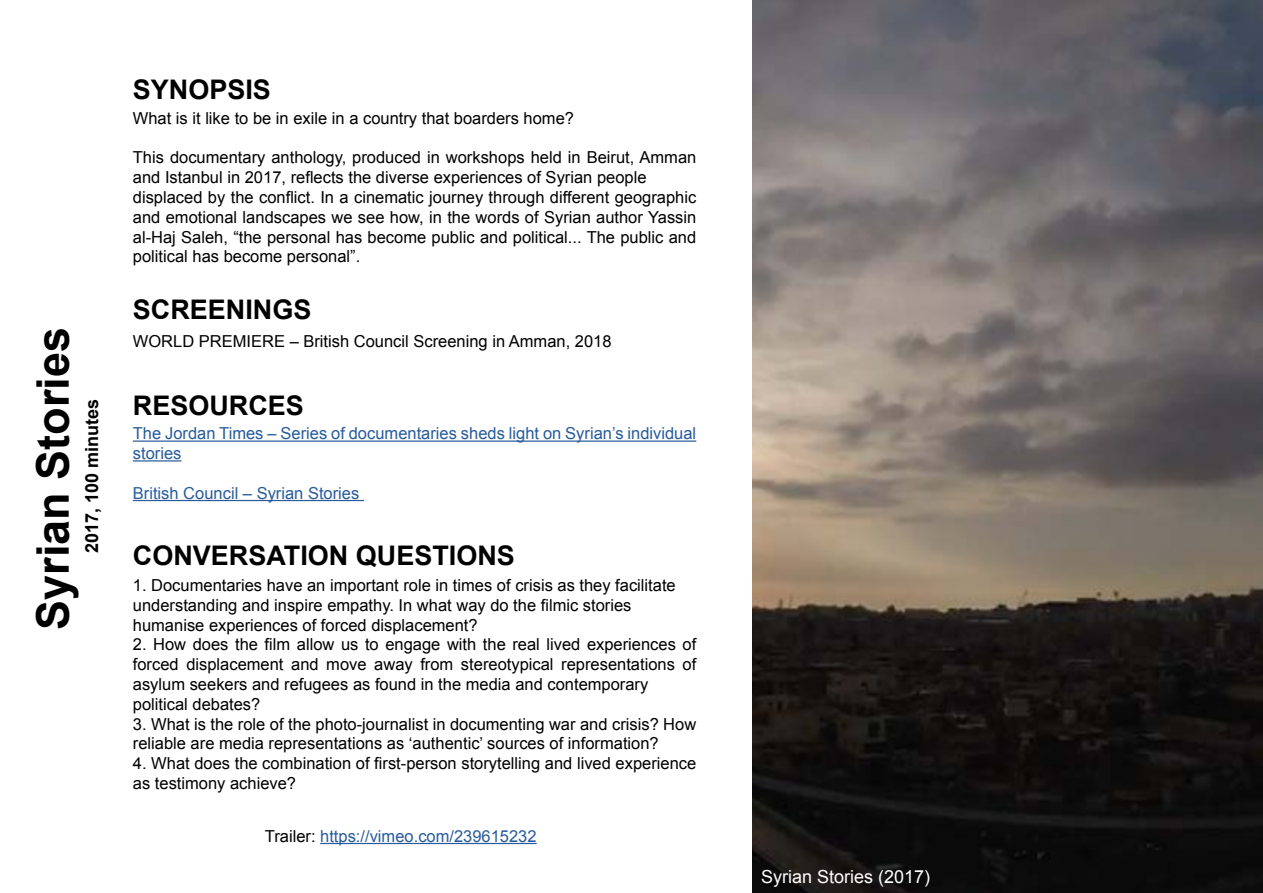
<style>
.page{position:relative;width:1263px;height:893px;background:#fff}
.page>*{position:absolute;margin:0;border:0;box-sizing:border-box;transform-origin:0 0}
.t1{font:700 45px "Arial";color:#000}
.t2{font:700 27px "Arial";color:#000}
.t3{font:18px "Arial";color:#fff}
.t4{font:700 18px "Arial";color:#000}
.t5{font:16.5px/19.8px "Arial";color:#000}
.t6{font:16.5px/19.8px "Arial";color:#275b9b}
.s1{color:#000}
</style>
<div class="page">
<img style="left:753px;top:0;width:510px;height:893px">
<hr style="left:133px;top:440px;width:563px;height:2px;background:#275b9b">
<hr style="left:133px;top:460px;width:48px;height:1px;background:#275b9b">
<hr style="left:133px;top:500px;width:231px;height:1px;background:#275b9b">
<hr style="left:320px;top:843px;width:217px;height:1px;background:#275b9b">
<h1 class="t1" style="left:28px;top:630px;width:304px;rotate:-90deg">Syrian Stories</h1>
<p class="t4" style="left:82px;top:553px;width:156px;rotate:-90deg">2017, 100 minutes</p>
<h2 class="t2" style="left:133px;top:75px;width:140px">SYNOPSIS</h2>
<p class="t5" style="left:133px;top:108px;width:443px">What is it like to be in exile in a country that boarders home?</p>
<p class="t5" style="left:133px;top:148px;width:565px">This documentary anthology, produced in workshops held in Beirut, Amman and Istanbul in 2017, reflects the diverse experiences of Syrian people displaced by the conflict. In a cinematic journey through different geographic and emotional landscapes we see how, in the words of Syrian author Yassin al-Haj Saleh, “the personal has become public and political... The public and political has become personal”.</p>
<h2 class="t2" style="left:133px;top:295px;width:180px">SCREENINGS</h2>
<p class="t5" style="left:133px;top:332px;width:480px">WORLD PREMIERE – British Council Screening in Amman, 2018</p>
<h2 class="t2" style="left:133px;top:391px;width:173px">RESOURCES</h2>
<p class="t6" style="left:133px;top:424px;width:565px">The Jordan Times – Series of documentaries sheds light on Syrian’s individual stories</p>
<p class="t6" style="left:133px;top:483px;width:228px">British Council – Syrian Stories</p>
<h2 class="t2" style="left:133px;top:540px;width:384px">CONVERSATION QUESTIONS</h2>
<p class="t5" style="left:133px;top:575px;width:544px">1. Documentaries have an important role in times of crisis as they facilitate understanding and inspire empathy. In what way do the filmic stories humanise experiences of forced displacement?</p>
<p class="t5" style="left:133px;top:635px;width:565px">2. How does the film allow us to engage with the real lived experiences of forced displacement and move away from stereotypical representations of asylum seekers and refugees as found in the media and contemporary political debates?</p>
<p class="t5" style="left:133px;top:714px;width:565px">3. What is the role of the photo-journalist in documenting war and crisis? How reliable are media representations as ‘authentic’ sources of information?</p>
<p class="t5" style="left:133px;top:754px;width:565px">4. What does the combination of first-person storytelling and lived experience as testimony achieve?</p>
<p class="t6" style="left:265px;top:826px;width:273px"><span class="s1">Trailer:</span> https://vimeo.com/239615232</p>
<p class="t3" style="left:761px;top:866px;width:171px">Syrian Stories (2017)</p>
</div>
